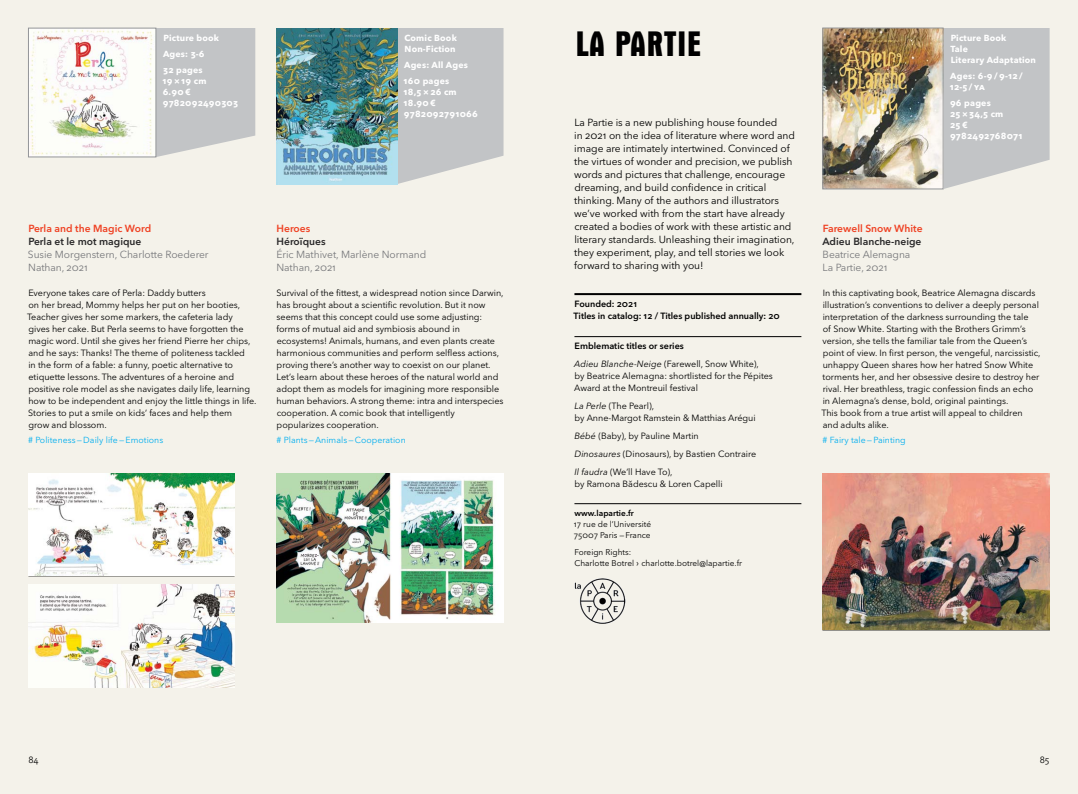
<style>
.page{position:relative;width:1078px;height:794px;background:#fff}
.page>*{position:absolute;margin:0;border:0;box-sizing:border-box;transform-origin:0 0}
.t1{font:700 condensed 36px "Aurora BT";color:#000}
.t2{font:10.2px/13px "Avenir Next LT Pro";letter-spacing:-.005em;color:#000}
.t3{font:10.2px/13px "Avenir Next LT Pro";letter-spacing:-.005em;color:#77787b}
.t4{font:600 10.2px "Avenir Next LT Pro";color:#292829}
.t5{font:600 10.2px "Avenir Next LT Pro";color:#ef4123}
.t6{font:9px/12px "Avenir Next LT Pro";color:#000}
.t7{font:600 9px/12px "Avenir Next LT Pro";color:#000}
.t8{font:700 8.8px/11px "Avenir Next LT Pro";letter-spacing:.02em;color:#fff}
.t9{font:8.8px "Avenir Next LT Pro";letter-spacing:.005em;color:#00aeef}
.t10{font:8.2px/11px "Avenir Next LT Pro";color:#000}
.t11{font:600 8.2px "Avenir Next LT Pro";letter-spacing:.005em;color:#000}
.s1{font-weight:400;font-style:italic}
.s2{font-weight:400}
.s3{font-style:italic}
.s4{font-size:9.2px}
.s5{font-size:9px}
</style>
<div class="page">
<div style="left:0;top:0;width:1077px;height:794px;background:#f4f2ea"></div>
<svg style="left:943px;top:28px;width:106px;height:161px;background:#c6c7c8"></svg>
<img style="left:824px;top:30px;width:117px;height:157px">
<div style="left:822px;top:28px;width:121px;height:161px;border:1px solid #939598"></div>
<hr style="left:574px;top:293px;width:227px;height:2px;background:#000">
<hr style="left:574px;top:336px;width:227px;height:1px;background:#000">
<hr style="left:574px;top:503px;width:227px;height:1px;background:#000">
<img style="left:574px;top:578px;width:51px;height:46px">
<img style="left:822px;top:473px;width:227px;height:156px">
<svg style="left:397px;top:28px;width:106px;height:156px;background:#c5c7c8"></svg>
<svg style="left:156px;top:28px;width:99px;height:129px;background:#c5c7c8"></svg>
<img style="left:30px;top:30px;width:124px;height:125px">
<div style="left:28px;top:28px;width:128px;height:129px;border:1px solid #939598"></div>
<img style="left:276px;top:28px;width:121px;height:156px">
<img style="left:28px;top:473px;width:206px;height:103px">
<img style="left:28px;top:584px;width:206px;height:103px">
<img style="left:276px;top:473px;width:227px;height:149px">
<p class="t8" style="left:163px;top:30px;width:58px;line-height:16px">Picture book<br>Ages: 3-6<br>32 pages</p>
<p class="t8" style="left:162px;top:75px;width:77px">19×19 cm<br>6.90 €<br>9782092490303</p>
<p class="t8" style="left:404px;top:32px;width:54px">Comic Book<br>Non-Fiction</p>
<p class="t8" style="left:403px;top:57px;width:66px;line-height:16px">Ages: All Ages<br>160 pages</p>
<p class="t8" style="left:403px;top:86px;width:76px">18,5×26 cm<br>18.90 €<br>9782092791066</p>
<p class="t5" style="left:28px;top:222px;width:124px">Perla and the Magic Word</p>
<p class="t4" style="left:28px;top:235px;width:115px">Perla et le mot magique</p>
<p class="t3" style="left:28px;top:248px;width:182px">Susie Morgenstern, Charlotte Roederer<br>Nathan, 2021</p>
<p class="t6" style="left:27px;top:287px;width:231px">Everyone takes care of Perla: Daddy butters<br>on her bread, Mommy helps her put on her booties, Teacher gives her some markers, the cafeteria lady<br>gives her cake. B ut Perla seems to have forgotten the magic word. U ntil she gives her friend Pierre her chips, and he says: Thanks! The theme of politeness tackled<br>in the form of a fable: a funny, poetic alternative to etiquette lessons. The adventures of a heroine and positive role model as she navigates daily life, learning how to be independent and enjoy the little things in life.<br>Stories to put a smile on kids’ faces and help them<br>grow and blossom.</p>
<p class="t9" style="left:28px;top:435px;width:137px"># Politeness— Daily life— Emotions</p>
<p class="t5" style="left:276px;top:222px;width:35px">Heroes</p>
<p class="t4" style="left:276px;top:235px;width:50px">Héroïques</p>
<p class="t3" style="left:276px;top:248px;width:151px">Éric Mathivet, Marlène Normand<br>Nathan, 2021</p>
<p class="t6" style="left:276px;top:287px;width:228px">Survival of the fittest, a widespread notion since Darwin, has brought about a scientific revolution. B ut it now seems that this concept could use some adjusting: forms of mutual aid and symbiosis abound in ecosystems! Animals, humans, and even plants create harmonious communities and perform selfless actions, proving there’s another way to coexist on our planet.<br>Let’s learn about these heroes of the natural world and adopt them as models for imagining more responsible human behaviors. A strong theme: intra and interspecies cooperation. A comic book that intelligently popularizes cooperation.</p>
<p class="t9" style="left:276px;top:435px;width:131px"># Plants—Animals— Cooperation</p>
<h1 class="t1" style="left:575px;top:23px;width:56px">LA PART</h1>
<h1 class="t1" style="left:677px;top:23px;width:22px">IE</h1>
<p class="t2" style="left:574px;top:116px;width:222px">La Partie is a new publishing house founded<br>in 2021 on the idea of literature where word and image are intimately intertwined. Convinced of the virtues of wonder and precision, we publish words and pictures that challenge, encourage dreaming, and build confidence in critical thinking. Many of the authors and illustrators we’ve worked with from the start have already created a bodies of work with these artistic and literary standards. U nleashing their imagination, they experiment, play, and tell stories we look forward to sharing with you!</p>
<p class="t7" style="left:573px;top:298px;width:208px">Founded: 2021<br>Titles in catalog: 12 / Titles published annually: 20</p>
<p class="t7" style="left:574px;top:337px;width:186px;line-height:18px">Emblematic titles or series<br><span class="s1">Adieu Blanche-Neige</span> <span class="s2">(Farewell, Snow White),</span></p>
<p class="t6" style="left:574px;top:370px;width:200px">by Beatrice Alemagna: shortlisted for the Pépites<br>Award at the Montreuil festival</p>
<p class="t6" style="left:574px;top:400px;width:183px"><span class="s3">La Perle</span> (The Pearl),<br>by Anne-Margot Ramstein &amp; Matthias Arégui</p>
<p class="t6" style="left:574px;top:427px;width:183px;line-height:18px"><span class="s3">Bébé</span> (Baby), by Pauline Martin<br><span class="s3">Dinosaures</span> (Dinosaurs), by Bastien Contraire<br><span class="s3">Il faudra</span> (We’ll H ave To),</p>
<p class="t6" style="left:574px;top:478px;width:149px">by Ramona Bădescu &amp; Loren Capelli</p>
<p class="t11" style="left:574px;top:508px;width:61px">www.lapartie.fr</p>
<p class="t10" style="left:573px;top:519px;width:79px">17 rue de l’U niversité<br>75007 Paris —France</p>
<p class="t10" style="left:574px;top:547px;width:169px">Foreign Rights:<br>Charlotte Botrel <span class="s4">›</span> charlotte.botrel<sub>@</sub>lapartie.fr</p>
<p class="t8" style="left:950px;top:32px;width:87px">Picture Book<br>Tale<br>Literary Adaptation</p>
<p class="t8" style="left:949px;top:70px;width:75px">Ages: 6-9 / 9-12 /<br>12-5 / <span class="s5">YA</span></p>
<p class="t8" style="left:949px;top:97px;width:74px">96 pages<br>25×34,5 cm<br>25€<br>9782492768071</p>
<p class="t5" style="left:822px;top:222px;width:101px">Farewell Snow White</p>
<p class="t4" style="left:822px;top:235px;width:100px">Adieu Blanche-neige</p>
<p class="t3" style="left:822px;top:248px;width:89px">Beatrice Alemagna<br>La Partie, 2021</p>
<p class="t6" style="left:821px;top:287px;width:221px">In this captivating book, Beatrice Alemagna discards illustration’s conventions to deliver a deeply personal interpretation of the darkness surrounding the tale<br>of Snow White. Starting with the B rothers Grimm’s version, she tells the familiar tale from the Queen’s point of view. In first person, the vengeful, narcissistic, unhappy Queen shares how her hatred Snow White torments her, and her obsessive desire to destroy her rival. H er breathless, tragic confession finds an echo in Alemagna’s dense, bold, original paintings.<br>This book from a true artist will appeal to children and adults alike.</p>
<p class="t9" style="left:822px;top:435px;width:85px"># Fairy tale— Painting</p>
<p class="t6" style="left:28px;top:754px;width:12px">84</p>
<p class="t6" style="left:1039px;top:754px;width:11px">85</p>
</div>
